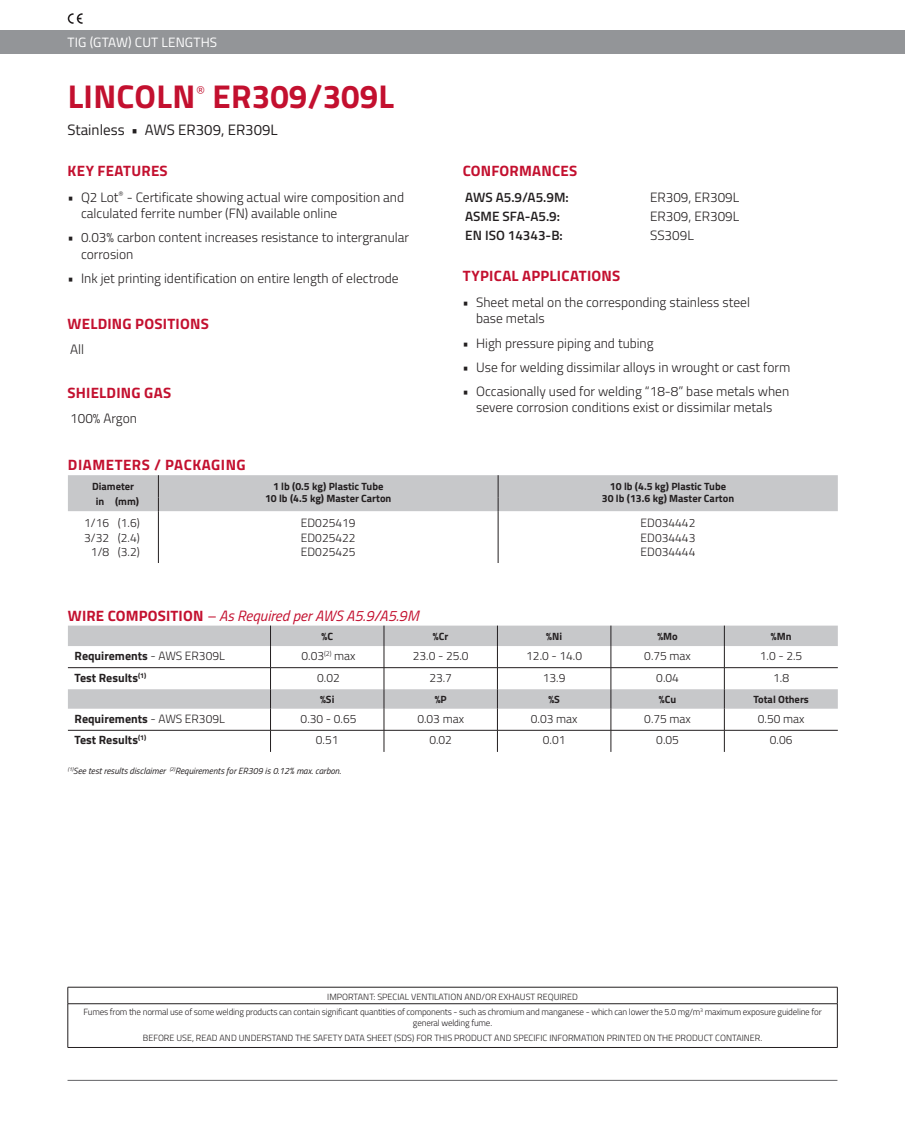
<style>
.page{position:relative;width:905px;height:1134px;background:#fff}
.page>*{position:absolute;margin:0;border:0;box-sizing:border-box;transform-origin:0 0}
.Brand_Name{font:700 33px "Titillium";letter-spacing:.005em;color:#c3102f}
.product_page_headers{font:700 15px "Titillium";letter-spacing:.015em;color:#c3102f}
.t1{font:italic 15px "Titillium";color:#c3102f}
.t2{font:15px "Titillium";color:#231f20}
.product_page_headers-2{font:700 15px "Titillium";letter-spacing:.035em;color:#c3102f}
.Brand_Name-2{font:300 13.95px "Titillium";color:#c3102f}
.Body_Text{font:300 13.5px/16.2px "Titillium";color:#231f20}
.Body_Text-2{font:600 13.5px "Titillium";color:#231f20}
.t3{font:13.5px "Titillium";letter-spacing:.01em;color:#fff}
.t4{font:300 12px "Titillium";color:#231f20}
.t5{font:700 12px "Titillium";color:#231f20}
.Column_Headers{font:700 10.5px "Titillium";color:#231f20}
.t6{font:300 9px/10.8px "Titillium";letter-spacing:-.02em;color:#231f20;text-align:center}
.t7{font:300 9px "Titillium";color:#231f20}
.t8{font:italic 9px "Titillium";color:#231f20}
.s1{font-weight:700;font-style:normal}
.s2{font-weight:300}
</style>
<div class="page">
<hr style="left:68px;top:1080px;width:769px;height:1px;background:#636366">
<div style="left:0;top:30px;width:904px;height:24px;background:#939598"></div>
<svg style="left:68px;top:13px;width:15px;height:11px"></svg>
<svg style="left:68px;top:626px;width:769px;height:83px"></svg>
<hr style="left:68px;top:667px;width:202px;height:1px;background:#231f20">
<hr style="left:270px;top:667px;width:114px;height:1px;background:#231f20">
<hr style="left:384px;top:667px;width:113px;height:1px;background:#231f20">
<hr style="left:497px;top:667px;width:114px;height:1px;background:#231f20">
<hr style="left:611px;top:667px;width:113px;height:1px;background:#231f20">
<hr style="left:724px;top:667px;width:113px;height:1px;background:#231f20">
<hr style="left:68px;top:730px;width:202px;height:1px;background:#231f20">
<hr style="left:270px;top:730px;width:114px;height:1px;background:#231f20">
<svg style="left:270px;top:626px;width:1px;height:126px"></svg>
<hr style="left:384px;top:730px;width:113px;height:1px;background:#231f20">
<svg style="left:384px;top:626px;width:1px;height:126px"></svg>
<hr style="left:497px;top:730px;width:114px;height:1px;background:#231f20">
<svg style="left:497px;top:626px;width:1px;height:126px"></svg>
<hr style="left:611px;top:730px;width:113px;height:1px;background:#231f20">
<svg style="left:610px;top:626px;width:1px;height:126px"></svg>
<hr style="left:724px;top:730px;width:113px;height:1px;background:#231f20">
<svg style="left:724px;top:626px;width:1px;height:126px"></svg>
<div style="left:68px;top:475px;width:769px;height:36px;background:#c7c8ca"></div>
<hr style="left:158px;top:511px;width:1px;height:52px;background:#231f20">
<hr style="left:498px;top:511px;width:1px;height:52px;background:#231f20">
<hr style="left:68px;top:987px;width:769px;height:1px;background:#231f20">
<svg style="left:68px;top:987px;width:1px;height:16px"></svg>
<svg style="left:837px;top:987px;width:1px;height:17px"></svg>
<hr style="left:68px;top:1003px;width:769px;height:1px;background:#231f20">
<hr style="left:68px;top:1004px;width:1px;height:43px;background:#231f20">
<hr style="left:837px;top:1004px;width:1px;height:43px;background:#231f20">
<hr style="left:68px;top:1047px;width:769px;height:1px;background:#231f20">
<p class="t3" style="left:68px;top:32px;width:151px">TIG (GTAW) CUT LENGTHS</p>
<p class="Brand_Name" style="left:68px;top:71px;width:129px">LINCOLN</p>
<p class="Brand_Name-2" style="left:196px;top:81px;width:11px">®</p>
<p class="Brand_Name" style="left:212px;top:71px;width:183px">ER309/309L</p>
<p class="t2" style="left:68px;top:119px;width:212px">Stainless • AWS ER309, ER309L</p>
<p class="product_page_headers" style="left:68px;top:159px;width:102px">KEY FEATURES</p>
<p class="Body_Text" style="left:81px;top:188px;width:325px;text-indent:-14px">• Q2 Lot<sup>®</sup> - Certificate showing actual wire composition and calculated ferrite number (FN) available online</p>
<p class="Body_Text" style="left:81px;top:229px;width:330px;text-indent:-14px">• 0.03% carbon content increases resistance to intergranular corrosion</p>
<p class="Body_Text" style="left:68px;top:269px;width:333px">• Ink jet printing identification on entire length of electrode</p>
<p class="product_page_headers" style="left:68px;top:312px;width:143px">WELDING POSITIONS</p>
<p class="Body_Text" style="left:70px;top:341px;width:15px">All</p>
<p class="product_page_headers" style="left:68px;top:381px;width:105px">SHIELDING GAS</p>
<p class="Body_Text" style="left:70px;top:410px;width:68px">100% Argon</p>
<p class="product_page_headers-2" style="left:68px;top:454px;width:179px">DIAMETERS / PACKAGING</p>
<p class="Column_Headers" style="left:92px;top:478px;width:44px">Diameter</p>
<p class="Column_Headers" style="left:273px;top:478px;width:112px">1 lb (0.5 kg) Plastic Tube</p>
<p class="Column_Headers" style="left:265px;top:491px;width:128px">10 lb (4.5 kg) Master Carton</p>
<p class="Column_Headers" style="left:96px;top:494px;width:10px">in</p>
<p class="Column_Headers" style="left:115px;top:494px;width:25px">(mm)</p>
<p class="t4" style="left:84px;top:514px;width:26px">1/16</p>
<p class="t4" style="left:84px;top:529px;width:26px">3/32</p>
<p class="t4" style="left:91px;top:543px;width:20px">1/8</p>
<p class="t4" style="left:118px;top:514px;width:23px">(1.6)</p>
<p class="t4" style="left:118px;top:529px;width:23px">(2.4)</p>
<p class="t4" style="left:118px;top:543px;width:23px">(3.2)</p>
<p class="t4" style="left:301px;top:514px;width:56px">ED025419</p>
<p class="t4" style="left:301px;top:529px;width:56px">ED025422</p>
<p class="t4" style="left:301px;top:543px;width:56px">ED025425</p>
<p class="product_page_headers" style="left:462px;top:159px;width:116px">CONFORMANCES</p>
<p class="Body_Text-2" style="left:465px;top:187px;width:105px">AWS A5.9/A5.9M:</p>
<p class="Body_Text-2" style="left:465px;top:206px;width:96px">ASME SFA-A5.9:</p>
<p class="Body_Text-2" style="left:465px;top:225px;width:99px">EN ISO 14343-B:</p>
<p class="product_page_headers" style="left:462px;top:265px;width:159px">TYPICAL APPLICATIONS</p>
<p class="Body_Text" style="left:650px;top:188px;width:91px">ER309, ER309L</p>
<p class="Body_Text" style="left:650px;top:207px;width:91px">ER309, ER309L</p>
<p class="Body_Text" style="left:650px;top:226px;width:45px">SS309L</p>
<p class="Body_Text" style="left:476px;top:294px;width:275px;text-indent:-14px">• Sheet metal on the corresponding stainless steel base metals</p>
<p class="Body_Text" style="left:462px;top:334px;width:192px">• High pressure piping and tubing</p>
<p class="Body_Text" style="left:462px;top:358px;width:329px">• Use for welding dissimilar alloys in wrought or cast form</p>
<p class="Body_Text" style="left:462px;top:383px;width:328px;text-align:center">• Occasionally used for welding “18-8” base metals when severe corrosion conditions exist or dissimilar metals</p>
<p class="Column_Headers" style="left:610px;top:478px;width:118px">10 lb (4.5 kg) Plastic Tube</p>
<p class="Column_Headers" style="left:602px;top:491px;width:134px">30 lb (13.6 kg) Master Carton</p>
<p class="t4" style="left:640px;top:514px;width:56px">ED034442</p>
<p class="t4" style="left:640px;top:529px;width:56px">ED034443</p>
<p class="t4" style="left:640px;top:543px;width:56px">ED034444</p>
<p class="t1" style="left:68px;top:604px;width:352px"><span class="s1">WIRE COMPOSITION</span> – As Required per AWS A5.9/A5.9M</p>
<p class="Column_Headers" style="left:321px;top:628px;width:13px">%C</p>
<p class="Column_Headers" style="left:433px;top:628px;width:17px">%Cr</p>
<p class="Column_Headers" style="left:546px;top:628px;width:17px">%Ni</p>
<p class="Column_Headers" style="left:657px;top:628px;width:22px">%Mo</p>
<p class="Column_Headers" style="left:770px;top:628px;width:22px">%Mn</p>
<p class="t5" style="left:75px;top:647px;width:152px">Requirements <span class="s2">- AWS ER309L</span></p>
<p class="t4" style="left:301px;top:647px;width:56px">0.03<sup>(2)</sup> max</p>
<p class="t4" style="left:413px;top:647px;width:57px">23.0 - 25.0</p>
<p class="t4" style="left:526px;top:647px;width:57px">12.0 - 14.0</p>
<p class="t4" style="left:644px;top:647px;width:48px">0.75 max</p>
<p class="t4" style="left:759px;top:647px;width:44px">1.0 - 2.5</p>
<p class="t5" style="left:75px;top:668px;width:73px">Test Results<sup>(1)</sup></p>
<p class="t4" style="left:317px;top:669px;width:24px">0.02</p>
<p class="t4" style="left:429px;top:669px;width:24px">23.7</p>
<p class="t4" style="left:543px;top:669px;width:24px">13.9</p>
<p class="t4" style="left:656px;top:669px;width:24px">0.04</p>
<p class="t4" style="left:773px;top:669px;width:17px">1.8</p>
<p class="Column_Headers" style="left:320px;top:691px;width:16px">%Si</p>
<p class="Column_Headers" style="left:434px;top:691px;width:14px">%P</p>
<p class="Column_Headers" style="left:548px;top:691px;width:13px">%S</p>
<p class="Column_Headers" style="left:659px;top:691px;width:19px">%Cu</p>
<p class="Column_Headers" style="left:753px;top:691px;width:57px">Total Others</p>
<p class="t5" style="left:75px;top:709px;width:152px">Requirements <span class="s2">- AWS ER309L</span></p>
<p class="t4" style="left:300px;top:710px;width:57px">0.30 - 0.65</p>
<p class="t4" style="left:417px;top:710px;width:48px">0.03 max</p>
<p class="t4" style="left:531px;top:710px;width:48px">0.03 max</p>
<p class="t4" style="left:644px;top:710px;width:48px">0.75 max</p>
<p class="t4" style="left:757px;top:710px;width:48px">0.50 max</p>
<p class="t5" style="left:75px;top:731px;width:73px">Test Results<sup>(1)</sup></p>
<p class="t4" style="left:316px;top:731px;width:24px">0.51</p>
<p class="t4" style="left:429px;top:731px;width:24px">0.02</p>
<p class="t4" style="left:543px;top:731px;width:24px">0.01</p>
<p class="t4" style="left:656px;top:731px;width:24px">0.05</p>
<p class="t4" style="left:769px;top:731px;width:24px">0.06</p>
<p class="t8" style="left:68px;top:764px;width:274px"><sup>(1)</sup>See test results disclaimer <sup>(2)</sup>Requirements for ER309 is 0.12% max. carbon.</p>
<p class="t7" style="left:327px;top:990px;width:252px">IMPORTANT: SPECIAL VENTILATION AND/OR EXHAUST REQUIRED</p>
<p class="t6" style="left:83px;top:1006px;width:739px">Fumes from the normal use of some welding products can contain significant quantities of components - such as chromium and manganese - which can lower the 5.0 mg/m<sup>3</sup> maximum exposure guideline for general welding fume.</p>
<p class="t7" style="left:143px;top:1031px;width:621px">BEFORE USE, READ AND UNDERSTAND THE SAFETY DATA SHEET (SDS) FOR THIS PRODUCT AND SPECIFIC INFORMATION PRINTED ON THE PRODUCT CONTAINER.</p>
</div>
